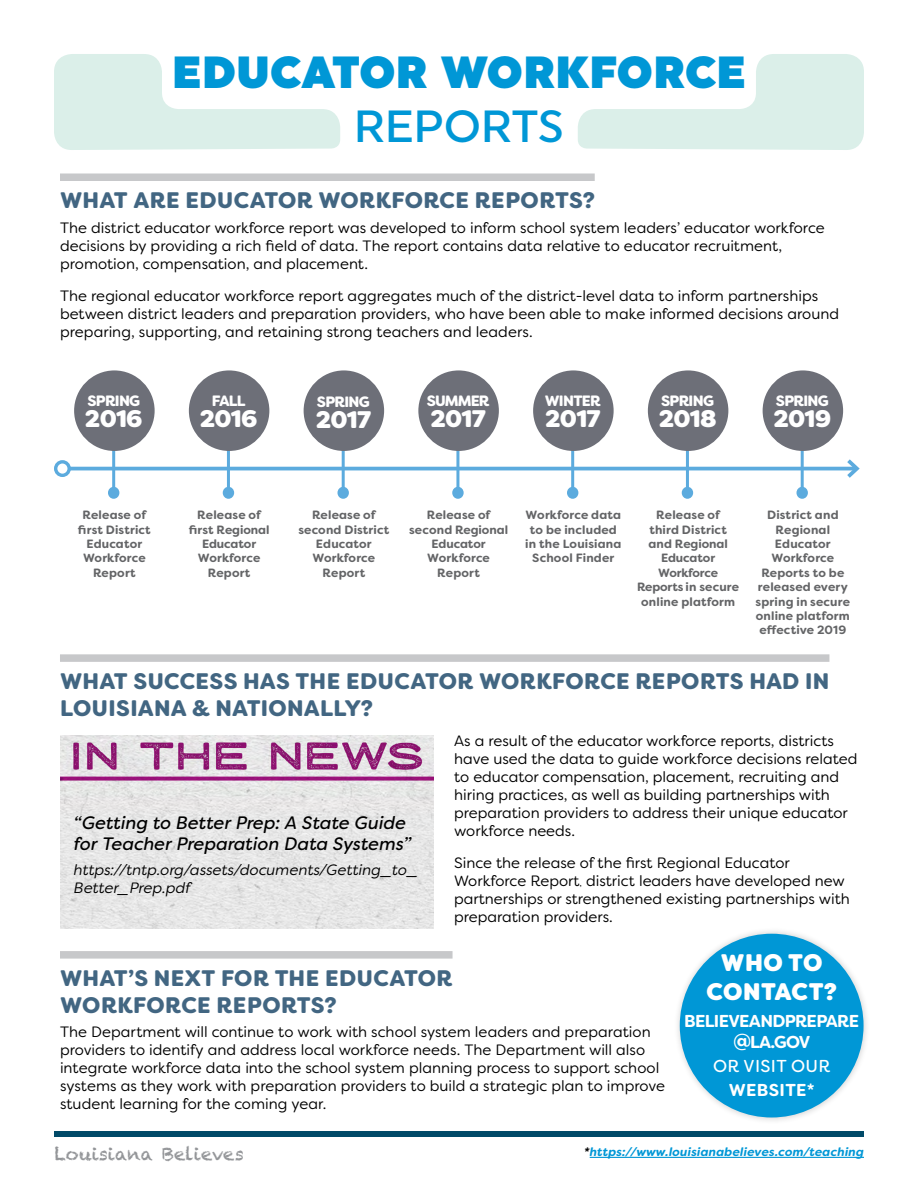
<style>
.page{position:relative;width:918px;height:1188px;background:#fff}
.page>*{position:absolute;margin:0;border:0;box-sizing:border-box;transform-origin:0 0}
.t1{font:900 45px/54px "Uniform";color:#0097d6;text-align:center}
.t2{font:800 24px "Filson Soft";letter-spacing:-.03em;color:#fff}
.t3{font:800 24px/28.8px "Filson Soft";letter-spacing:.02em;color:#fff;text-align:center}
.t4{font:900 22.5px/27px "Filson Soft";letter-spacing:.015em;color:#426682}
.t5{font:italic 18px/21.6px "Filson Soft";color:#000}
.t6{font:18px "Chalkduster";color:#939598}
.t7{font:700 17.25px/20.7px "Filson Soft";letter-spacing:-.04em;color:#fff;text-align:center}
.t8{font:17.25px/24px "Filson Soft";letter-spacing:.02em;color:#fff;text-align:center}
.t9{font:15px/18px "Filson Soft";color:#000}
.t10{font:italic 15px/18px "Filson Soft";color:#000}
.t11{font:900 15px "Filson Soft";letter-spacing:-.05em;color:#fff}
.t12{font:700 12px/14.4px "Filson Soft";letter-spacing:.015em;color:#636466;text-align:center}
.t13{font:italic 700 12px "Filson Soft";letter-spacing:.015em;color:#0097d6}
.s1{font-weight:500}
.s2{font-weight:700}
.s3{color:#000}
</style>
<div class="page">
<hr style="left:112px;top:433px;width:3px;height:63px;background:#5cabde">
<div style="left:108px;top:487px;width:11px;height:12px;border:3px solid #5cabde;border-radius:50%"></div>
<hr style="left:227px;top:433px;width:3px;height:63px;background:#5cabde">
<div style="left:223px;top:487px;width:11px;height:12px;border:3px solid #5cabde;border-radius:50%"></div>
<hr style="left:342px;top:433px;width:3px;height:63px;background:#5cabde">
<div style="left:338px;top:487px;width:11px;height:12px;border:3px solid #5cabde;border-radius:50%"></div>
<hr style="left:456px;top:433px;width:3px;height:63px;background:#5cabde">
<div style="left:454px;top:488px;width:8px;height:9px;background:#5cabde;border-radius:50%"></div>
<div style="left:452px;top:487px;width:12px;height:12px;border:3px solid #5cabde;border-radius:50%"></div>
<hr style="left:571px;top:433px;width:3px;height:63px;background:#5cabde">
<div style="left:567px;top:487px;width:11px;height:12px;border:3px solid #5cabde;border-radius:50%"></div>
<hr style="left:686px;top:433px;width:3px;height:63px;background:#5cabde">
<div style="left:682px;top:487px;width:11px;height:12px;border:3px solid #5cabde;border-radius:50%"></div>
<hr style="left:801px;top:433px;width:3px;height:63px;background:#5cabde">
<div style="left:798px;top:488px;width:8px;height:9px;background:#5cabde;border-radius:50%"></div>
<div style="left:796px;top:487px;width:12px;height:12px;border:3px solid #5cabde;border-radius:50%"></div>
<hr style="left:69px;top:467px;width:788px;height:3px;background:#5cabde">
<div style="left:54px;top:460px;width:17px;height:17px;border:3px solid #5cabde;border-radius:50%"></div>
<svg style="left:843px;top:459px;width:17px;height:19px"></svg>
<div style="left:60px;top:173px;width:535px;height:8px;background:#c7c8ca"></div>
<div style="left:74px;top:370px;width:81px;height:81px;background:#6d6f78;border-radius:50%"></div>
<div style="left:189px;top:370px;width:80px;height:81px;background:#6d6f78;border-radius:50%"></div>
<div style="left:304px;top:370px;width:80px;height:81px;background:#6d6f78;border-radius:50%"></div>
<div style="left:418px;top:370px;width:81px;height:81px;background:#6d6f78;border-radius:50%"></div>
<div style="left:533px;top:370px;width:81px;height:81px;background:#6d6f78;border-radius:50%"></div>
<div style="left:648px;top:370px;width:80px;height:81px;background:#6d6f78;border-radius:50%"></div>
<div style="left:763px;top:370px;width:80px;height:81px;background:#6d6f78;border-radius:50%"></div>
<div style="left:60px;top:654px;width:769px;height:8px;background:#c7c8ca"></div>
<img style="left:60px;top:735px;width:373px;height:193px">
<div style="left:60px;top:951px;width:393px;height:8px;background:#c7c8ca"></div>
<div style="left:54px;top:1131px;width:810px;height:6px;background:#004a68"></div>
<hr style="left:590px;top:1157px;width:274px;height:1px;background:#0097d6">
<div style="left:672px;top:927px;width:199px;height:197px;background:#000;opacity:.2"></div>
<div style="left:680px;top:934px;width:184px;height:184px;background:#0097d6;border-radius:50%"></div>
<svg style="left:54px;top:54px;width:286px;height:96px"></svg>
<svg style="left:578px;top:54px;width:286px;height:96px"></svg>
<p class="t1" style="left:172px;top:44px;width:575px">EDUCATOR WORKFORCE<br><span class="s1">REPORTS</span></p>
<p class="t4" style="left:60px;top:187px;width:536px">WHAT ARE EDUCATOR WORKFORCE REPORTS?</p>
<p class="t9" style="left:60px;top:219px;width:766px">The district educator workforce report was developed to inform school system leaders’ educator workforce decisions by providing a rich field of data. The report contains data relative to educator recruitment, promotion, compensation, and placement.</p>
<p class="t9" style="left:60px;top:287px;width:781px">The regional educator workforce report aggregates much of the district-level data to inform partnerships between district leaders and preparation providers, who have been able to make informed decisions around preparing, supporting, and retaining strong teachers and leaders.</p>
<p class="t11" style="left:87px;top:391px;width:54px">SPRING</p>
<p class="t2" style="left:85px;top:403px;width:59px">2016</p>
<p class="t11" style="left:212px;top:391px;width:35px">FALL</p>
<p class="t2" style="left:200px;top:403px;width:59px">2016</p>
<p class="t11" style="left:317px;top:392px;width:54px">SPRING</p>
<p class="t2" style="left:316px;top:404px;width:57px">2017</p>
<p class="t11" style="left:427px;top:391px;width:64px">SUMMER</p>
<p class="t2" style="left:430px;top:403px;width:57px">2017</p>
<p class="t11" style="left:545px;top:391px;width:57px">WINTER</p>
<p class="t2" style="left:545px;top:403px;width:57px">2017</p>
<p class="t11" style="left:661px;top:391px;width:54px">SPRING</p>
<p class="t2" style="left:659px;top:403px;width:59px">2018</p>
<p class="t11" style="left:776px;top:391px;width:54px">SPRING</p>
<p class="t2" style="left:774px;top:403px;width:59px">2019</p>
<p class="t12" style="left:78px;top:508px;width:74px">Release of first District<br>Educator<br>Workforce<br>Report</p>
<p class="t12" style="left:189px;top:508px;width:82px">Release of first Regional<br>Educator<br>Workforce<br>Report</p>
<p class="t12" style="left:298px;top:508px;width:92px">Release of second District<br>Educator<br>Workforce<br>Report</p>
<p class="t12" style="left:409px;top:508px;width:100px">Release of second Regional<br>Educator<br>Workforce<br>Report</p>
<p class="t12" style="left:525px;top:508px;width:98px">Workforce data to be included in the Louisiana<br>School Finder</p>
<p class="t12" style="left:637px;top:508px;width:104px">Release of<br>third District and Regional<br>Educator<br>Workforce<br>Reports in secure online platform</p>
<p class="t12" style="left:756px;top:508px;width:96px">District and<br>Regional<br>Educator<br>Workforce<br>Reports to be released every spring in secure online platform effective 2019</p>
<p class="t4" style="left:60px;top:668px;width:771px">WHAT SUCCESS HAS THE EDUCATOR WORKFORCE REPORTS HAD IN<br>LOUISIANA &amp; NATIONALLY?</p>
<p class="t9" style="left:454px;top:732px;width:405px">As a result of the educator workforce reports, districts have used the data to guide workforce decisions related to educator compensation, placement, recruiting and hiring practices, as well as building partnerships with preparation providers to address their unique educator workforce needs.</p>
<p class="t9" style="left:454px;top:853px;width:397px">Since the release of the first Regional Educator Workforce Report, district leaders have developed new partnerships or strengthened existing partnerships with preparation providers.</p>
<p class="t5" style="left:74px;top:811px;width:339px">“Getting to Better Prep: A State Guide for Teacher Preparation Data Systems”</p>
<p class="t10" style="left:74px;top:861px;width:345px">https://tntp.org/assets/documents/Getting_to_<br>Better_Prep.pdf</p>
<p class="t3" style="left:707px;top:948px;width:132px">WHO TO<br>CONTACT?</p>
<p class="t7" style="left:684px;top:1011px;width:176px">BELIEVEANDPREPARE @LA.GOV</p>
<p class="t8" style="left:713px;top:1054px;width:119px">OR VISIT OUR<br><span class="s2">WEBSITE*</span></p>
<p class="t4" style="left:60px;top:964px;width:394px">WHAT’S NEXT FOR THE EDUCATOR<br>WORKFORCE REPORTS?</p>
<p class="t9" style="left:60px;top:1023px;width:606px">The Department will continue to work with school system leaders and preparation providers to identify and address local workforce needs. The Department will also integrate workforce data into the school system planning process to support school systems as they work with preparation providers to build a strategic plan to improve student learning for the coming year.</p>
<p class="t6" style="left:54px;top:1143px;width:191px">Louisiana Believes</p>
<p class="t13" style="left:584px;top:1144px;width:281px"><span class="s3">*</span>https://www.louisianabelieves.com/teaching</p>
</div>
